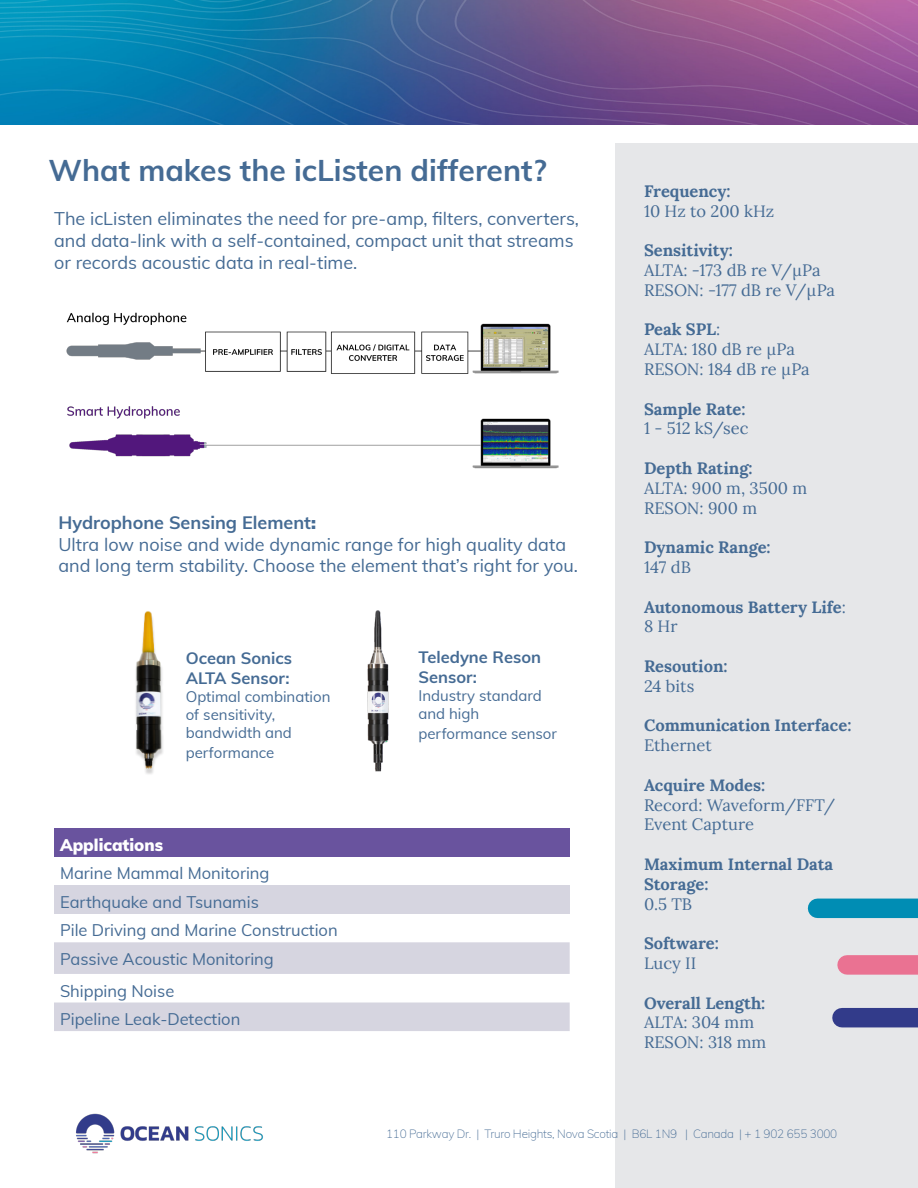
<style>
.page{position:relative;width:918px;height:1188px;background:#fff}
.page>*{position:absolute;margin:0;border:0;box-sizing:border-box;transform-origin:0 0}
.t1{font:700 30px "Muli";color:#456b94}
.t2{font:18px/21.6px "Muli";color:#456b94}
.t3{font:700 18px "Muli";color:#456b94}
.t4{font:16.5px/19.8px "Lora";color:#456b94}
.t5{font:700 16.5px/19.8px "Lora";color:#456b94}
.t6{font:16.5px "Muli";color:#456b94}
.t7{font:700 16.5px/19.8px "Muli";color:#456b94}
.t8{font:900 16.5px "Muli";color:#fff}
.t9{font:15px/18px "Muli";color:#456b94}
.t10{font:200 11.7px "Muli";letter-spacing:-.02em;color:#456b94}
.s1{font-weight:900}
.s2{font-weight:400}
</style>
<div class="page">
<img style="left:0;top:0;width:918px;height:125px">
<div style="left:616px;top:143px;width:302px;height:1045px;background:#e6e7e9"></div>
<div style="left:54px;top:828px;width:516px;height:29px;background:#69539e"></div>
<div style="left:54px;top:885px;width:516px;height:29px;background:#d6d5e0"></div>
<svg style="left:54px;top:942px;width:516px;height:89px;fill:#d6d5e0"></svg>
<div style="left:842px;top:1008px;width:76px;height:19px;background:#323b8a"></div>
<div style="left:818px;top:899px;width:100px;height:19px;background:#008db4"></div>
<div style="left:847px;top:955px;width:71px;height:20px;background:#ea7292"></div>
<div style="left:135px;top:614px;width:30px;height:162px;background:#231f20;opacity:.19"></div>
<img style="left:135px;top:611px;width:30px;height:160px">
<img style="left:367px;top:610px;width:22px;height:162px">
<img style="left:76px;top:1113px;width:187px;height:41px">
<img style="left:66px;top:312px;width:493px;height:157px">
<p class="t1" style="left:49px;top:149px;width:499px">What makes the icListen different?</p>
<p class="t2" style="left:54px;top:207px;width:526px">The icListen eliminates the need for pre-amp, filters, converters, and data-link with a self-contained, compact unit that streams or records acoustic data in real-time.</p>
<p class="t3" style="left:58px;top:509px;width:259px">Hydrophone Sensing Element<span class="s1">:</span></p>
<p class="t2" style="left:58px;top:532px;width:521px">Ultra low noise and wide dynamic range for high quality data and long term stability. Choose the element that’s right for you.</p>
<p class="t7" style="left:186px;top:647px;width:108px">Ocean Sonics</p>
<p class="t7" style="left:186px;top:667px;width:105px">ALTA Sensor:</p>
<p class="t9" style="left:186px;top:687px;width:146px">Optimal combination of sensitivity, bandwidth and</p>
<p class="t9" style="left:186px;top:742px;width:90px">performance</p>
<p class="t8" style="left:60px;top:832px;width:105px">Applications</p>
<p class="t6" style="left:60px;top:861px;width:211px">Marine Mammal Monitoring</p>
<p class="t6" style="left:60px;top:890px;width:200px">Earthquake and Tsunamis</p>
<p class="t6" style="left:60px;top:918px;width:279px">Pile Driving and Marine Construction</p>
<p class="t6" style="left:60px;top:947px;width:215px">Passive Acoustic Monitoring</p>
<p class="t6" style="left:60px;top:979px;width:116px">Shipping Noise</p>
<p class="t6" style="left:60px;top:1007px;width:182px">Pipeline Leak-Detection</p>
<p class="t7" style="left:418px;top:647px;width:124px">Teledyne Reson<br>Sensor:</p>
<p class="t9" style="left:418px;top:686px;width:125px">Industry standard and high</p>
<p class="t9" style="left:418px;top:724px;width:140px">performance sensor</p>
<p class="t5" style="left:644px;top:179px;width:88px">Frequency:</p>
<p class="t4" style="left:644px;top:200px;width:132px">10 Hz to 200 kHz</p>
<p class="t5" style="left:644px;top:239px;width:90px">Sensitivity:</p>
<p class="t4" style="left:644px;top:259px;width:178px">ALTA: -173 dB re V/µPa</p>
<p class="t4" style="left:644px;top:279px;width:193px">RESON: -177 dB re V/µPa</p>
<p class="t5" style="left:644px;top:318px;width:78px">Peak SPL<span class="s2">:</span></p>
<p class="t4" style="left:644px;top:338px;width:152px">ALTA: 180 dB re µPa</p>
<p class="t4" style="left:644px;top:358px;width:167px">RESON: 184 dB re µPa</p>
<p class="t5" style="left:644px;top:397px;width:103px">Sample Rate:</p>
<p class="t4" style="left:644px;top:418px;width:106px">1 - 512 kS/sec</p>
<p class="t5" style="left:644px;top:457px;width:110px">Depth Rating:</p>
<p class="t4" style="left:644px;top:477px;width:165px">ALTA: 900 m, 3500 m</p>
<p class="t4" style="left:644px;top:497px;width:115px">RESON: 900 m</p>
<p class="t5" style="left:644px;top:536px;width:128px">Dynamic Range:</p>
<p class="t4" style="left:644px;top:556px;width:48px">147 dB</p>
<p class="t5" style="left:644px;top:595px;width:203px">Autonomous Battery Life<span class="s2">:</span></p>
<p class="t4" style="left:644px;top:616px;width:35px">8 Hr</p>
<p class="t5" style="left:644px;top:655px;width:85px">Resoution:</p>
<p class="t4" style="left:644px;top:675px;width:52px">24 bits</p>
<p class="t5" style="left:644px;top:714px;width:209px">Communication Interface:</p>
<p class="t4" style="left:644px;top:734px;width:69px">Ethernet</p>
<p class="t5" style="left:644px;top:773px;width:123px">Acquire Modes:</p>
<p class="t4" style="left:644px;top:794px;width:193px">Record: Waveform/FFT/<br>Event Capture</p>
<p class="t5" style="left:644px;top:853px;width:191px">Maximum Internal Data<br>Storage:</p>
<p class="t4" style="left:644px;top:893px;width:50px">0.5 TB</p>
<p class="t5" style="left:644px;top:932px;width:76px">Software:</p>
<p class="t4" style="left:644px;top:952px;width:54px">Lucy II</p>
<p class="t5" style="left:644px;top:991px;width:123px">Overall Length:</p>
<p class="t4" style="left:644px;top:1012px;width:112px">ALTA: 304 mm</p>
<p class="t4" style="left:644px;top:1031px;width:124px">RESON: 318 mm</p>
<p class="t10" style="left:386px;top:1125px;width:453px">110 Parkway Dr. | Truro Heights, Nova Scotia | B6L 1N9 | Canada | + 1 902 655 3000</p>
</div>
